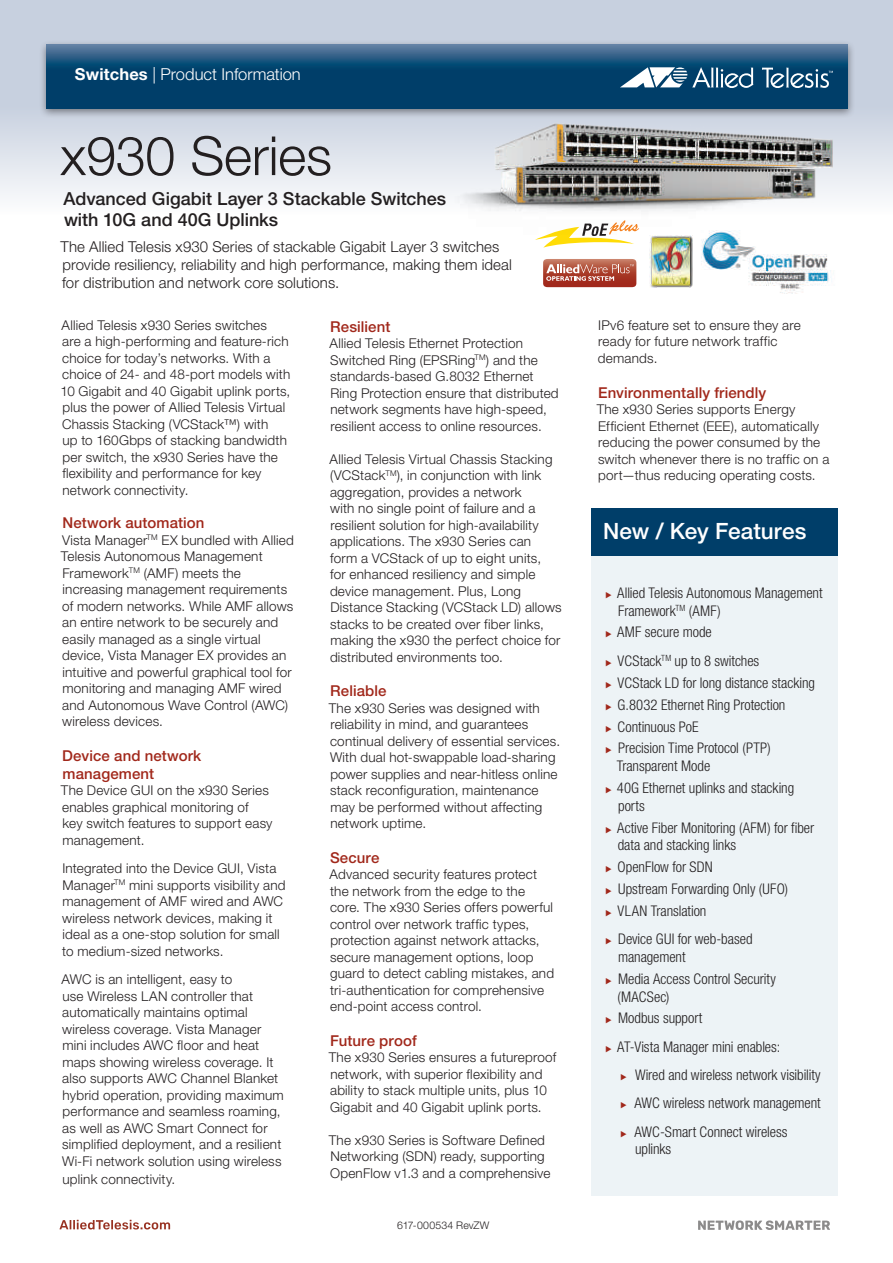
<style>
.page{position:relative;width:893px;height:1263px;background:#fff}
.page>*{position:absolute;margin:0;border:0;box-sizing:border-box;transform-origin:0 0}
.t1{font:300 54px "Helvetica Neue";letter-spacing:-.005em;color:#231f20}
.t2{font:500 22.5px "Helvetica Neue";color:#fff}
.t3{font:500 18px/21px "Helvetica Neue";color:#231f20}
.t4{font:300 16.5px "Helvetica Neue";color:#fff}
.t5{font:300 15px/18px "Helvetica Neue";letter-spacing:.005em;color:#231f20}
.t6{font:500 15px/18px "Helvetica Neue";letter-spacing:.005em;color:#a1281b}
.t7{font:300 condensed 14.7px/21.9px "Helvetica Neue";letter-spacing:-.005em;color:#231f20}
.t8{font:300 13.5px/16.5px "Helvetica Neue";letter-spacing:.015em;color:#231f20}
.t9{font:300 10.5px "Helvetica Neue";letter-spacing:.015em;color:#231f20}
.s1{font-weight:700}
.s2{font-family:"Allied Telesis";font-stretch:normal;font-size:10.5px;color:#a1281b}
</style>
<div class="page">
<svg style="left:60px;top:1220px;width:110px;height:9px"></svg>
<svg style="left:698px;top:1220px;width:132px;height:10px"></svg>
<img style="left:649px;top:247px;width:43px;height:40px">
<img style="left:701px;top:247px;width:131px;height:47px">
<svg style="left:543px;top:259px;width:93px;height:28px;background:#ba6354"></svg>
<div style="left:591px;top:513px;width:247px;height:682px;background:#edf3f6"></div>
<div style="left:591px;top:508px;width:247px;height:47px;background:#003e69"></div>
<div style="left:0;top:0;width:893px;height:215px;background:linear-gradient(to bottom,#b9c4d7,#f0f2f6)"></div>
<div style="left:39px;top:39px;width:816px;height:80px;background:#231f20;opacity:.5"></div>
<svg style="left:47px;top:44px;width:801px;height:65px;background:#185079"></svg>
<svg style="left:762px;top:68px;width:71px;height:10px"></svg>
<svg style="left:620px;top:67px;width:133px;height:11px"></svg>
<img style="left:445px;top:78px;width:388px;height:169px">
<p class="t4" style="left:75px;top:65px;width:227px"><span class="s1">Switches</span> | Product Information</p>
<h1 class="t1" style="left:60px;top:123px;width:273px">x930 Series</h1>
<h3 class="t3" style="left:63px;top:188px;width:384px">Advanced Gigabit Layer 3 Stackable Switches with 10G and 40G Uplinks</h3>
<p class="t5" style="left:61px;top:237px;width:453px">The Allied Telesis x930 Series of stackable Gigabit Layer 3 switches provide resiliency, reliability and high performance, making them ideal for distribution and network core solutions.</p>
<p class="t8" style="left:60px;top:316px;width:231px">Allied Telesis x930 Series switches<br>are a high-performing and feature-rich choice for today’s networks. With a choice of 24- and 48-port models with 10 Gigabit and 40 Gigabit uplink ports, plus the power of Allied Telesis Virtual Chassis Stacking (VCStack™) with<br>up to 160Gbps of stacking bandwidth per switch, the x930 Series have the flexibility and performance for key network connectivity.</p>
<p class="t6" style="left:62px;top:514px;width:144px">Network automation</p>
<p class="t8" style="left:61px;top:531px;width:234px">Vista Manager<sup>TM</sup> EX bundled with Allied Telesis Autonomous Management Framework<sup>TM</sup> (AMF) meets the increasing management requirements of modern networks. While AMF allows an entire network to be securely and easily managed as a single virtual device, Vista Manager EX provides an intuitive and powerful graphical tool for monitoring and managing AMF wired and Autonomous Wave Control (AWC) wireless devices.</p>
<p class="t6" style="left:62px;top:746px;width:141px">Device and network management</p>
<p class="t8" style="left:61px;top:782px;width:213px">The Device GUI on the x930 Series enables graphical monitoring of<br>key switch features to support easy management.</p>
<p class="t8" style="left:62px;top:860px;width:225px">Integrated into the Device GUI, Vista Manager<sup>TM</sup> mini supports visibility and management of AMF wired and AWC wireless network devices, making it ideal as a one-stop solution for small to medium-sized networks.</p>
<p class="t8" style="left:62px;top:971px;width:224px">AWC is an intelligent, easy to<br>use Wireless LAN controller that automatically maintains optimal wireless coverage. Vista Manager mini includes AWC floor and heat maps showing wireless coverage. It also supports AWC Channel Blanket hybrid operation, providing maximum performance and seamless roaming, as well as AWC Smart Connect for simplified deployment, and a resilient Wi-Fi network solution using wireless</p>
<p class="t8" style="left:62px;top:1170px;width:114px">uplink connectivity.</p>
<p class="t6" style="left:330px;top:317px;width:62px">Resilient</p>
<p class="t8" style="left:330px;top:335px;width:231px">Allied Telesis Ethernet Protection Switched Ring (EPSRing<sup>TM</sup>) and the standards-based G.8032 Ethernet Ring Protection ensure that distributed network segments have high-speed, resilient access to online resources.</p>
<p class="t8" style="left:329px;top:450px;width:234px">Allied Telesis Virtual Chassis Stacking (VCStack<sup>TM</sup>), in conjunction with link aggregation, provides a network<br>with no single point of failure and a resilient solution for high-availability applications. The x930 Series can<br>form a VCStack of up to eight units,<br>for enhanced resiliency and simple device management. Plus, Long Distance Stacking (VCStack LD) allows stacks to be created over fiber links, making the x930 the perfect choice for distributed environments too.</p>
<p class="t6" style="left:330px;top:682px;width:58px">Reliable</p>
<p class="t8" style="left:329px;top:699px;width:233px">The x930 Series was designed with reliability in mind, and guarantees continual delivery of essential services.<br>With dual hot-swappable load-sharing power supplies and near-hitless online stack reconfiguration, maintenance may be performed without affecting network uptime.</p>
<p class="t6" style="left:330px;top:848px;width:51px">Secure</p>
<p class="t8" style="left:330px;top:866px;width:226px">Advanced security features protect the network from the edge to the core. The x930 Series offers powerful control over network traffic types, protection against network attacks, secure management options, loop guard to detect cabling mistakes, and tri-authentication for comprehensive end-point access control.</p>
<p class="t6" style="left:330px;top:1031px;width:88px">Future proof</p>
<p class="t8" style="left:329px;top:1049px;width:229px">The x930 Series ensures a futureproof network, with superior flexibility and ability to stack multiple units, plus 10<br>Gigabit and 40 Gigabit uplink ports.</p>
<p class="t8" style="left:329px;top:1131px;width:223px">The x930 Series is Software Defined<br>Networking (SDN) ready, supporting<br>OpenFlow v1.3 and a comprehensive</p>
<p class="t9" style="left:397px;top:1219px;width:94px">617-000534 RevZW</p>
<p class="t8" style="left:598px;top:316px;width:204px">IPv6 feature set to ensure they are ready for future network traffic demands.</p>
<p class="t6" style="left:598px;top:383px;width:170px">Environmentally friendly</p>
<p class="t8" style="left:597px;top:401px;width:234px">The x930 Series supports Energy Efficient Ethernet (EEE), automatically reducing the power consumed by the switch whenever there is no traffic on a port—thus reducing operating costs.</p>
<h2 class="t2" style="left:603px;top:518px;width:205px">New / Key Features</h2>
<p class="t7" style="left:618px;top:584px;width:206px;line-height:17.7px;text-indent:-13px"><span class="s2">ۼ</span> Allied Telesis Autonomous Management<br>Framework<sup>TM</sup> (AMF)</p>
<p class="t7" style="left:605px;top:618px;width:155px;line-height:28.3px"><span class="s2">ۼ</span> AMF secure mode<br><span class="s2">ۼ</span> VCStack<sup>TM</sup> up to 8 switches</p>
<p class="t7" style="left:605px;top:671px;width:211px"><span class="s2">ۼ</span> VCStack LD for long distance stacking <span class="s2">ۼ</span> G.8032 Ethernet Ring Protection<br><span class="s2">ۼ</span> Continuous PoE<br><span class="s2">ۼ</span> Precision Time Protocol (PTP)</p>
<p class="t7" style="left:605px;top:755px;width:190px;text-indent:11px">Transparent Mode<br><span class="s2">ۼ</span> 40G Ethernet uplinks and stacking</p>
<p class="t7" style="left:605px;top:794px;width:210px;text-indent:13px">ports<br><span class="s2">ۼ</span> Active Fiber Monitoring (AFM) for fiber</p>
<p class="t7" style="left:605px;top:834px;width:184px;text-indent:12px">data and stacking links<br><span class="s2">ۼ</span> OpenFlow for SDN<br><span class="s2">ۼ</span> Upstream Forwarding Only (UFO) <span class="s2">ۼ</span> VLAN Translation</p>
<p class="t7" style="left:618px;top:930px;width:136px;line-height:17.7px;text-indent:-13px"><span class="s2">ۼ</span> Device GUI for web-based management</p>
<p class="t7" style="left:617px;top:970px;width:160px;line-height:17.7px;text-indent:-12px"><span class="s2">ۼ</span> Media Access Control Security (MACSec)</p>
<p class="t7" style="left:605px;top:1007px;width:98px"><span class="s2">ۼ</span> Modbus support</p>
<p class="t7" style="left:605px;top:1035px;width:176px"><span class="s2">ۼ</span> AT-Vista Manager mini enables:</p>
<p class="t7" style="left:620px;top:1064px;width:202px"><span class="s2">ۼ</span> Wired and wireless network visibility</p>
<p class="t7" style="left:620px;top:1092px;width:202px"><span class="s2">ۼ</span> AWC wireless network management</p>
<p class="t7" style="left:620px;top:1120px;width:168px"><span class="s2">ۼ</span> AWC-Smart Connect wireless</p>
<p class="t7" style="left:635px;top:1138px;width:38px">uplinks</p>
</div>
